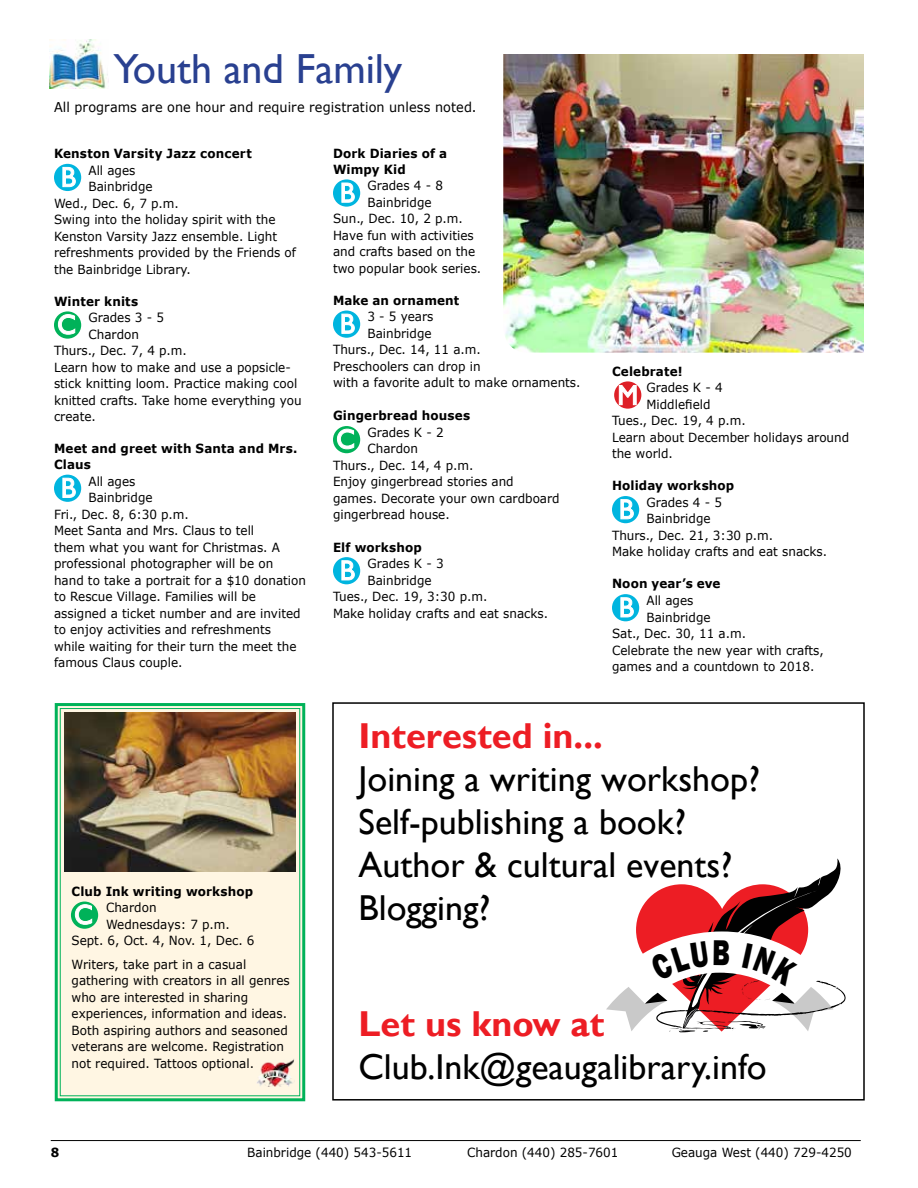
<style>
.page{position:relative;width:918px;height:1188px;background:#fff}
.page>*{position:absolute;margin:0;border:0;box-sizing:border-box;transform-origin:0 0}
.t1{font:42px "Gill Sans";color:#294090}
.t2{font:36px/43.2px "Gill Sans";color:#000}
.t3{font:700 36px "Gill Sans";color:#ed1d24}
.t4{font:13.5px "Verdana";letter-spacing:.005em;color:#000;scale:.95 1}
.t5{font:12.6px/16.5px "Verdana";color:#000;scale:.95 1}
.t6{font:700 12.6px/15.6px "Verdana";letter-spacing:.01em;color:#000;scale:.95 1}
</style>
<div class="page">
<hr style="left:51px;top:1140px;width:810px;height:1px;background:#000">
<svg style="left:54px;top:164px;width:27px;height:27px"></svg>
<svg style="left:63px;top:167px;width:13px;height:20px"></svg>
<svg style="left:54px;top:311px;width:27px;height:28px"></svg>
<svg style="left:58px;top:314px;width:17px;height:21px"></svg>
<svg style="left:54px;top:475px;width:27px;height:27px"></svg>
<svg style="left:63px;top:478px;width:13px;height:20px"></svg>
<img style="left:50px;top:39px;width:58px;height:50px">
<svg style="left:333px;top:179px;width:27px;height:28px"></svg>
<svg style="left:342px;top:183px;width:13px;height:20px"></svg>
<svg style="left:333px;top:311px;width:27px;height:27px"></svg>
<svg style="left:342px;top:314px;width:13px;height:20px"></svg>
<svg style="left:333px;top:426px;width:27px;height:27px"></svg>
<svg style="left:337px;top:429px;width:17px;height:20px"></svg>
<svg style="left:333px;top:557px;width:27px;height:27px"></svg>
<svg style="left:342px;top:560px;width:13px;height:20px"></svg>
<svg style="left:614px;top:381px;width:27px;height:28px"></svg>
<svg style="left:619px;top:385px;width:18px;height:20px"></svg>
<svg style="left:612px;top:496px;width:27px;height:27px"></svg>
<svg style="left:621px;top:499px;width:13px;height:20px"></svg>
<svg style="left:612px;top:594px;width:27px;height:27px"></svg>
<svg style="left:621px;top:597px;width:13px;height:20px"></svg>
<img style="left:503px;top:54px;width:361px;height:299px">
<svg style="left:54px;top:703px;width:252px;height:399px;background:#e7eed5"></svg>
<div style="left:71px;top:902px;width:27px;height:27px;background:#00b259;border-radius:50%"></div>
<svg style="left:75px;top:904px;width:17px;height:21px"></svg>
<div style="left:332px;top:702px;width:533px;height:399px;border:2px solid #000"></div>
<img style="left:65px;top:713px;width:230px;height:159px">
<img style="left:257px;top:1059px;width:37px;height:27px">
<svg style="left:606px;top:858px;width:240px;height:175px"></svg>
<h1 class="t1" style="left:113px;top:44px;width:290px">Youth and Family</h1>
<p class="t4" style="left:54px;top:97px;width:446px">All programs are one hour and require registration unless noted.</p>
<p class="t6" style="left:333px;top:145px;width:122px">Dork Diaries of a<br>Wimpy Kid</p>
<p class="t5" style="left:367px;top:177px;width:81px">Grades 4 - 8</p>
<p class="t5" style="left:367px;top:194px;width:69px">Bainbridge</p>
<p class="t5" style="left:333px;top:210px;width:138px">Sun., Dec. 10, 2 p.m.</p>
<p class="t5" style="left:333px;top:227px;width:150px">Have fun with activities</p>
<p class="t5" style="left:333px;top:243px;width:151px">and crafts based on the</p>
<p class="t5" style="left:333px;top:260px;width:158px">two popular book series.</p>
<p class="t6" style="left:333px;top:292px;width:135px">Make an ornament</p>
<p class="t5" style="left:367px;top:308px;width:71px">3 - 5 years</p>
<p class="t5" style="left:367px;top:325px;width:69px">Bainbridge</p>
<p class="t5" style="left:333px;top:341px;width:157px">Thurs., Dec. 14, 11 a.m.</p>
<p class="t5" style="left:333px;top:358px;width:157px">Preschoolers can drop in</p>
<p class="t5" style="left:333px;top:374px;width:262px">with a favorite adult to make ornaments.</p>
<p class="t6" style="left:333px;top:408px;width:146px">Gingerbread houses</p>
<p class="t5" style="left:367px;top:424px;width:82px">Grades K - 2</p>
<p class="t5" style="left:367px;top:440px;width:55px">Chardon</p>
<p class="t5" style="left:333px;top:457px;width:149px">Thurs., Dec. 14, 4 p.m.</p>
<p class="t5" style="left:333px;top:473px;width:192px">Enjoy gingerbread stories and</p>
<p class="t5" style="left:333px;top:490px;width:240px">games. Decorate your own cardboard</p>
<p class="t5" style="left:333px;top:506px;width:124px">gingerbread house.</p>
<p class="t6" style="left:333px;top:539px;width:95px">Elf workshop</p>
<p class="t5" style="left:367px;top:555px;width:82px">Grades K - 3</p>
<p class="t5" style="left:367px;top:572px;width:69px">Bainbridge</p>
<p class="t5" style="left:333px;top:588px;width:164px">Tues., Dec. 19, 3:30 p.m.</p>
<p class="t5" style="left:333px;top:605px;width:228px">Make holiday crafts and eat snacks.</p>
<p class="t6" style="left:54px;top:145px;width:210px">Kenston Varsity Jazz concert</p>
<p class="t5" style="left:89px;top:162px;width:51px">All ages</p>
<p class="t5" style="left:89px;top:178px;width:69px">Bainbridge</p>
<p class="t5" style="left:54px;top:195px;width:133px">Wed., Dec. 6, 7 p.m.</p>
<p class="t5" style="left:54px;top:211px;width:235px">Swing into the holiday spirit with the</p>
<p class="t5" style="left:54px;top:228px;width:237px">Kenston Varsity Jazz ensemble. Light</p>
<p class="t5" style="left:54px;top:244px;width:256px">refreshments provided by the Friends of</p>
<p class="t5" style="left:54px;top:261px;width:146px">the Bainbridge Library.</p>
<p class="t6" style="left:54px;top:293px;width:90px">Winter knits</p>
<p class="t5" style="left:89px;top:309px;width:81px">Grades 3 - 5</p>
<p class="t5" style="left:89px;top:326px;width:55px">Chardon</p>
<p class="t5" style="left:54px;top:342px;width:141px">Thurs., Dec. 7, 4 p.m.</p>
<p class="t5" style="left:54px;top:359px;width:251px">Learn how to make and use a popsicle-</p>
<p class="t5" style="left:54px;top:375px;width:258px">stick knitting loom. Practice making cool</p>
<p class="t5" style="left:54px;top:392px;width:262px">knitted crafts. Take home everything you</p>
<p class="t5" style="left:54px;top:408px;width:46px">create.</p>
<p class="t6" style="left:54px;top:441px;width:258px">Meet and greet with Santa and Mrs.<br>Claus</p>
<p class="t5" style="left:89px;top:473px;width:51px">All ages</p>
<p class="t5" style="left:89px;top:489px;width:69px">Bainbridge</p>
<p class="t5" style="left:54px;top:506px;width:144px">Fri., Dec. 8, 6:30 p.m.</p>
<p class="t5" style="left:54px;top:522px;width:212px">Meet Santa and Mrs. Claus to tell</p>
<p class="t5" style="left:54px;top:539px;width:239px">them what you want for Christmas. A</p>
<p class="t5" style="left:54px;top:555px;width:232px">professional photographer will be on</p>
<p class="t5" style="left:54px;top:572px;width:267px">hand to take a portrait for a $10 donation</p>
<p class="t5" style="left:54px;top:588px;width:214px">to Rescue Village. Families will be</p>
<p class="t5" style="left:54px;top:605px;width:261px">assigned a ticket number and are invited</p>
<p class="t5" style="left:54px;top:621px;width:230px">to enjoy activities and refreshments</p>
<p class="t5" style="left:54px;top:638px;width:257px">while waiting for their turn the meet the</p>
<p class="t5" style="left:54px;top:654px;width:137px">famous Claus couple.</p>
<p class="t6" style="left:612px;top:363px;width:76px">Celebrate!</p>
<p class="t5" style="left:647px;top:379px;width:82px">Grades K - 4</p>
<p class="t5" style="left:647px;top:396px;width:69px">Middlefield</p>
<p class="t5" style="left:612px;top:412px;width:142px">Tues., Dec. 19, 4 p.m.</p>
<p class="t5" style="left:612px;top:429px;width:251px">Learn about December holidays around</p>
<p class="t5" style="left:612px;top:445px;width:66px">the world.</p>
<p class="t6" style="left:612px;top:478px;width:130px">Holiday workshop</p>
<p class="t5" style="left:647px;top:494px;width:81px">Grades 4 - 5</p>
<p class="t5" style="left:647px;top:510px;width:69px">Bainbridge</p>
<p class="t5" style="left:612px;top:527px;width:171px">Thurs., Dec. 21, 3:30 p.m.</p>
<p class="t5" style="left:612px;top:543px;width:228px">Make holiday crafts and eat snacks.</p>
<p class="t6" style="left:612px;top:576px;width:116px">Noon year’s eve</p>
<p class="t5" style="left:647px;top:592px;width:51px">All ages</p>
<p class="t5" style="left:647px;top:609px;width:69px">Bainbridge</p>
<p class="t5" style="left:612px;top:625px;width:143px">Sat., Dec. 30, 11 a.m.</p>
<p class="t5" style="left:612px;top:642px;width:225px">Celebrate the new year with crafts,</p>
<p class="t5" style="left:612px;top:658px;width:215px">games and a countdown to 2018.</p>
<p class="t6" style="left:72px;top:883px;width:193px">Club Ink writing workshop</p>
<p class="t5" style="left:106px;top:899px;width:55px">Chardon</p>
<p class="t5" style="left:106px;top:916px;width:132px">Wednesdays: 7 p.m.</p>
<p class="t5" style="left:72px;top:932px;width:194px">Sept. 6, Oct. 4, Nov. 1, Dec. 6</p>
<p class="t5" style="left:72px;top:956px;width:231px">Writers, take part in a casual gathering with creators in all genres who are interested in sharing experiences, information and ideas.<br>Both aspiring authors and seasoned veterans are welcome. Registration not required. Tattoos optional.</p>
<h2 class="t3" style="left:359px;top:714px;width:246px">Interested in...</h2>
<h2 class="t2" style="left:359px;top:758px;width:403px">Joining a writing workshop?<br>Self-publishing a book?<br>Author &amp; cultural events?<br>Blogging?</h2>
<h2 class="t3" style="left:358px;top:1002px;width:247px">Let us know at</h2>
<h2 class="t2" style="left:358px;top:1046px;width:410px">Club.Ink@geaugalibrary.info</h2>
<p class="t6" style="left:51px;top:1144px;width:10px">8</p>
<p class="t5" style="left:247px;top:1144px;width:175px">Bainbridge (440) 543-5611</p>
<p class="t5" style="left:467px;top:1144px;width:161px">Chardon (440) 285-7601</p>
<p class="t5" style="left:672px;top:1144px;width:191px">Geauga West (440) 729-4250</p>
</div>
